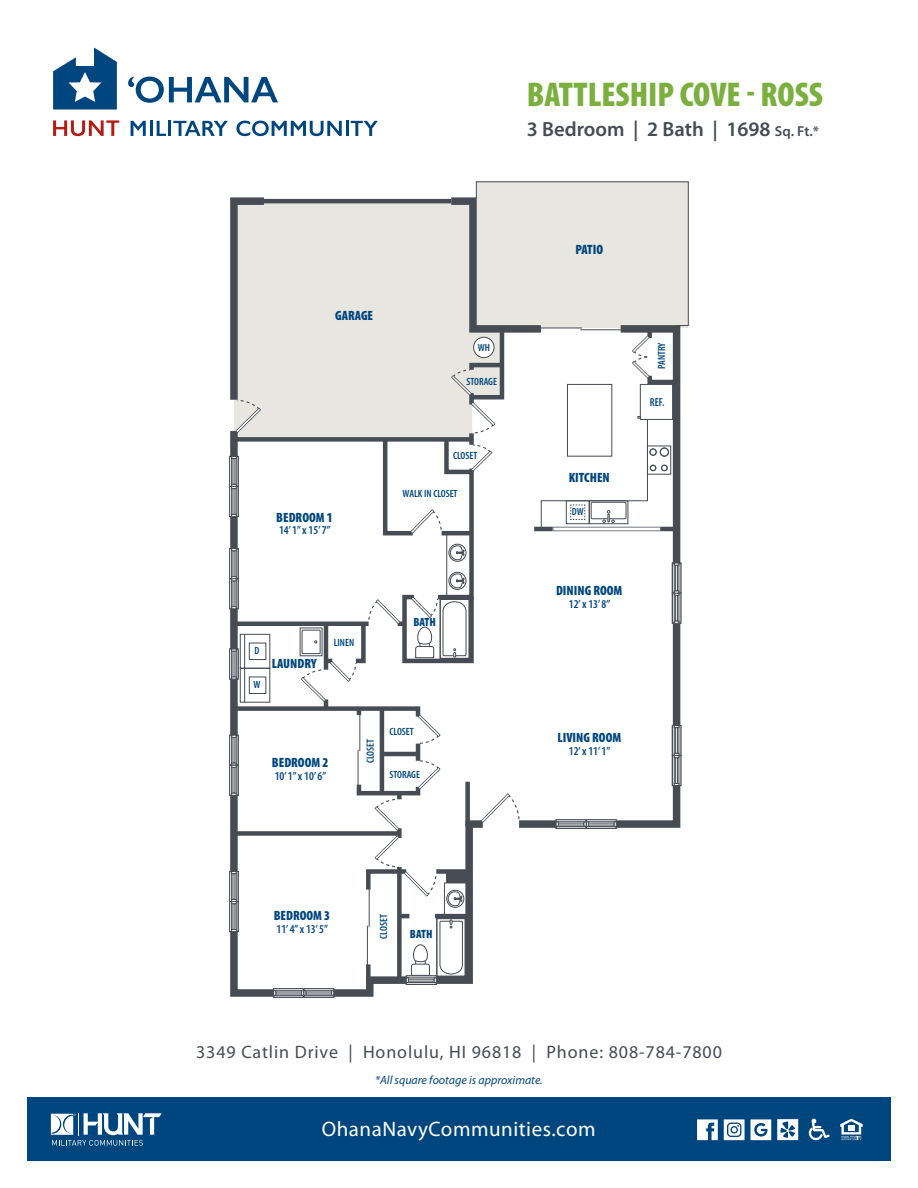
<style>
.page{position:relative;width:918px;height:1188px;background:#fff}
.page>*{position:absolute;margin:0;border:0;box-sizing:border-box;transform-origin:0 0}
.t1{font:900 condensed 34.5px "Myriad Pro";color:#7bb03f}
.t2{font:21px "Myriad Pro";letter-spacing:.025em;color:#fff}
.t3{font:600 20.55px "Myriad Pro";color:#464b54}
.t4{font:18px "Myriad Pro";letter-spacing:.05em;color:#464b54}
.t5{font:900 condensed 13.5px "Myriad Pro";color:#00467e}
.t6{font:600 condensed 12px "Myriad Pro";color:#00467e}
.t7{font:italic 12px "Myriad Pro";color:#00467e}
.t8{font:900 condensed 12px "Myriad Pro";color:#00467e}
.t9{font:600 condensed 11.7px "Myriad Pro";color:#00467e;scale:.95 1}
.t10{font:600 condensed 10.5px "Myriad Pro";color:#00467e}
.s1{font-size:14.4px}
</style>
<div class="page">
<svg style="left:53px;top:120px;width:66px;height:16px"></svg>
<svg style="left:131px;top:121px;width:15px;height:15px"></svg>
<hr style="left:150px;top:121px;width:3px;height:15px;background:#00467e">
<svg style="left:157px;top:121px;width:9px;height:15px"></svg>
<hr style="left:168px;top:121px;width:3px;height:15px;background:#00467e">
<svg style="left:173px;top:121px;width:55px;height:15px"></svg>
<svg style="left:236px;top:121px;width:106px;height:15px"></svg>
<hr style="left:346px;top:121px;width:3px;height:15px;background:#00467e">
<svg style="left:351px;top:121px;width:27px;height:15px"></svg>
<svg style="left:53px;top:48px;width:64px;height:62px"></svg>
<svg style="left:128px;top:77px;width:150px;height:26px"></svg>
<svg style="left:229px;top:744px;width:254px;height:254px"></svg>
<svg style="left:519px;top:744px;width:163px;height:85px"></svg>
<div style="left:446px;top:890px;width:18px;height:18px;border:1px solid #464b54;border-radius:50%"></div>
<div style="left:436px;top:918px;width:30px;height:59px;border:1px solid #464b54"></div>
<div style="left:229px;top:871px;width:10px;height:31px;background:#94979c"></div>
<div style="left:236px;top:871px;width:3px;height:31px;border:1px solid #464b54"></div>
<div style="left:229px;top:871px;width:3px;height:31px;background:#fff;border:1px solid #464b54"></div>
<hr style="left:233px;top:873px;width:2px;height:27px;background:#fff">
<svg style="left:231px;top:871px;width:6px;height:3px"></svg>
<div style="left:229px;top:901px;width:10px;height:31px;background:#94979c"></div>
<div style="left:236px;top:901px;width:3px;height:31px;border:1px solid #464b54"></div>
<div style="left:229px;top:901px;width:3px;height:31px;background:#fff;border:1px solid #464b54"></div>
<hr style="left:233px;top:903px;width:2px;height:27px;background:#fff">
<svg style="left:231px;top:929px;width:6px;height:3px"></svg>
<svg style="left:231px;top:899px;width:6px;height:5px"></svg>
<div style="left:304px;top:989px;width:30px;height:8px;background:#979a9f"></div>
<div style="left:303px;top:995px;width:31px;height:3px;border:1px solid #464b54"></div>
<div style="left:303px;top:988px;width:31px;height:3px;border:1px solid #464b54"></div>
<hr style="left:305px;top:992px;width:27px;height:2px;background:#fff">
<svg style="left:331px;top:990px;width:3px;height:6px"></svg>
<div style="left:274px;top:989px;width:30px;height:8px;background:#979a9f"></div>
<div style="left:273px;top:995px;width:31px;height:3px;border:1px solid #464b54"></div>
<div style="left:273px;top:988px;width:31px;height:3px;border:1px solid #464b54"></div>
<hr style="left:275px;top:992px;width:27px;height:2px;background:#fff">
<svg style="left:273px;top:990px;width:3px;height:6px"></svg>
<svg style="left:301px;top:990px;width:5px;height:6px"></svg>
<svg style="left:586px;top:819px;width:31px;height:10px"></svg>
<div style="left:586px;top:826px;width:31px;height:3px;border:1px solid #464b54"></div>
<div style="left:586px;top:819px;width:31px;height:3px;background:#fff;border:1px solid #464b54"></div>
<svg style="left:614px;top:821px;width:3px;height:6px"></svg>
<svg style="left:556px;top:819px;width:31px;height:10px"></svg>
<div style="left:556px;top:826px;width:31px;height:3px;border:1px solid #464b54"></div>
<div style="left:556px;top:819px;width:31px;height:3px;background:#fff;border:1px solid #464b54"></div>
<svg style="left:556px;top:821px;width:3px;height:6px"></svg>
<svg style="left:584px;top:821px;width:5px;height:6px"></svg>
<div style="left:672px;top:756px;width:9px;height:30px;background:#909399"></div>
<div style="left:672px;top:755px;width:3px;height:31px;border:1px solid #464b54"></div>
<hr style="left:679px;top:755px;width:2px;height:31px;background:#fff">
<div style="left:675px;top:757px;width:3px;height:27px;background:#fff;border:1px solid #464b54"></div>
<svg style="left:674px;top:783px;width:5px;height:3px"></svg>
<div style="left:672px;top:725px;width:9px;height:31px;background:#909399"></div>
<div style="left:672px;top:725px;width:3px;height:31px;border:1px solid #464b54"></div>
<div style="left:679px;top:725px;width:2px;height:31px;background:#fff;border:1px solid #464b54"></div>
<div style="left:675px;top:727px;width:3px;height:27px;background:#fff;border:1px solid #464b54"></div>
<svg style="left:674px;top:753px;width:5px;height:5px"></svg>
<div style="left:406px;top:982px;width:31px;height:3px;border:1px solid #464b54"></div>
<svg style="left:406px;top:919px;width:57px;height:64px"></svg>
<div style="left:229px;top:735px;width:10px;height:31px;background:#94979c"></div>
<div style="left:236px;top:735px;width:3px;height:31px;border:1px solid #464b54"></div>
<div style="left:229px;top:735px;width:3px;height:31px;background:#fff;border:1px solid #464b54"></div>
<hr style="left:233px;top:737px;width:2px;height:26px;background:#fff">
<div style="left:229px;top:765px;width:10px;height:31px;background:#94979c"></div>
<div style="left:236px;top:765px;width:3px;height:31px;border:1px solid #464b54"></div>
<div style="left:229px;top:765px;width:3px;height:31px;background:#fff;border:1px solid #464b54"></div>
<hr style="left:233px;top:767px;width:2px;height:27px;background:#fff">
<svg style="left:231px;top:793px;width:6px;height:3px"></svg>
<svg style="left:231px;top:763px;width:6px;height:5px"></svg>
<hr style="left:369px;top:888px;width:1px;height:39px;background:#464b54">
<hr style="left:367px;top:926px;width:1px;height:40px;background:#464b54">
<hr style="left:359px;top:714px;width:1px;height:37px;background:#464b54">
<hr style="left:358px;top:750px;width:1px;height:37px;background:#464b54">
<div style="left:366px;top:964px;width:5px;height:18px;background:#464b54"></div>
<div style="left:436px;top:869px;width:33px;height:5px;background:#464b54"></div>
<div style="left:397px;top:867px;width:5px;height:112px;background:#464b54"></div>
<hr style="left:399px;top:914px;width:10px;height:4px;background:#464b54">
<hr style="left:435px;top:914px;width:34px;height:4px;background:#464b54">
<div style="left:234px;top:831px;width:165px;height:5px;background:#464b54"></div>
<hr style="left:416px;top:744px;width:4px;height:17px;background:#464b54">
<hr style="left:380px;top:709px;width:4px;height:84px;background:#464b54">
<hr style="left:382px;top:752px;width:36px;height:4px;background:#464b54">
<div style="left:465px;top:782px;width:5px;height:44px;background:#464b54"></div>
<div style="left:447px;top:872px;width:22px;height:11px;background:#464b54"></div>
<svg style="left:354px;top:760px;width:108px;height:147px"></svg>
<svg style="left:479px;top:791px;width:41px;height:34px"></svg>
<div style="left:444px;top:883px;width:26px;height:33px;border:1px solid #464b54"></div>
<svg style="left:229px;top:181px;width:460px;height:563px"></svg>
<div style="left:27px;top:1098px;width:864px;height:63px;background:#00467e"></div>
<svg style="left:51px;top:1113px;width:111px;height:33px"></svg>
<svg style="left:840px;top:1119px;width:23px;height:21px"></svg>
<svg style="left:809px;top:1119px;width:21px;height:21px"></svg>
<svg style="left:697px;top:1119px;width:21px;height:21px"></svg>
<svg style="left:751px;top:1119px;width:20px;height:21px"></svg>
<svg style="left:724px;top:1119px;width:21px;height:21px"></svg>
<svg style="left:777px;top:1119px;width:21px;height:21px"></svg>
<h1 class="t1" style="left:527px;top:73px;width:298px">BATTLESHIP COVE - ROSS</h1>
<h3 class="t3" style="left:527px;top:116px;width:294px">3 Bedroom | 2 Bath | 1698 <span class="s1">Sq. Ft.*</span></h3>
<p class="t5" style="left:335px;top:307px;width:39px">GARAGE</p>
<p class="t5" style="left:276px;top:508px;width:58px">BEDROOM 1</p>
<p class="t6" style="left:279px;top:523px;width:53px">14’ 1” x 15’ 7”</p>
<p class="t10" style="left:478px;top:341px;width:14px">WH</p>
<p class="t10" style="left:466px;top:376px;width:32px">STORAGE</p>
<p class="t10" style="left:453px;top:449px;width:26px">CLOSET</p>
<p class="t10" style="left:403px;top:487px;width:56px">WALK IN CLOSET</p>
<p class="t10" style="left:255px;top:644px;width:6px">D</p>
<p class="t10" style="left:254px;top:678px;width:9px">W</p>
<p class="t5" style="left:272px;top:655px;width:46px">LAUNDRY</p>
<p class="t10" style="left:334px;top:636px;width:22px">LINEN</p>
<p class="t8" style="left:413px;top:615px;width:24px">BATH</p>
<p class="t5" style="left:272px;top:754px;width:58px">BEDROOM 2</p>
<p class="t6" style="left:275px;top:769px;width:53px">10’ 1” x 10’ 6”</p>
<p class="t10" style="left:364px;top:763px;width:26px;rotate:-90deg">CLOSET</p>
<p class="t10" style="left:390px;top:725px;width:26px">CLOSET</p>
<p class="t10" style="left:389px;top:768px;width:32px">STORAGE</p>
<p class="t5" style="left:274px;top:907px;width:58px">BEDROOM 3</p>
<p class="t6" style="left:276px;top:921px;width:53px">11’ 4” x 13’ 5”</p>
<p class="t10" style="left:377px;top:939px;width:26px;rotate:-90deg">CLOSET</p>
<p class="t8" style="left:410px;top:926px;width:24px">BATH</p>
<p class="t5" style="left:575px;top:241px;width:29px">PATIO</p>
<p class="t5" style="left:569px;top:469px;width:43px">KITCHEN</p>
<p class="t10" style="left:572px;top:505px;width:13px">DW</p>
<p class="t5" style="left:556px;top:582px;width:68px">DINING ROOM</p>
<p class="t6" style="left:569px;top:597px;width:43px">12’ x 13’ 8”</p>
<p class="t10" style="left:655px;top:369px;width:28px;rotate:-90deg">PANTRY</p>
<p class="t9" style="left:650px;top:395px;width:17px">REF.</p>
<p class="t5" style="left:557px;top:729px;width:65px">LIVING ROOM</p>
<p class="t6" style="left:569px;top:744px;width:43px">12’ x 11’ 1”</p>
<h3 class="t4" style="left:196px;top:1041px;width:527px">3349 Catlin Drive | Honolulu, HI 96818 | Phone: 808-784-7800</h3>
<p class="t7" style="left:375px;top:1072px;width:169px">*All square footage is approximate.</p>
<h2 class="t2" style="left:322px;top:1116px;width:275px">OhanaNavyCommunities.com</h2>
</div>
